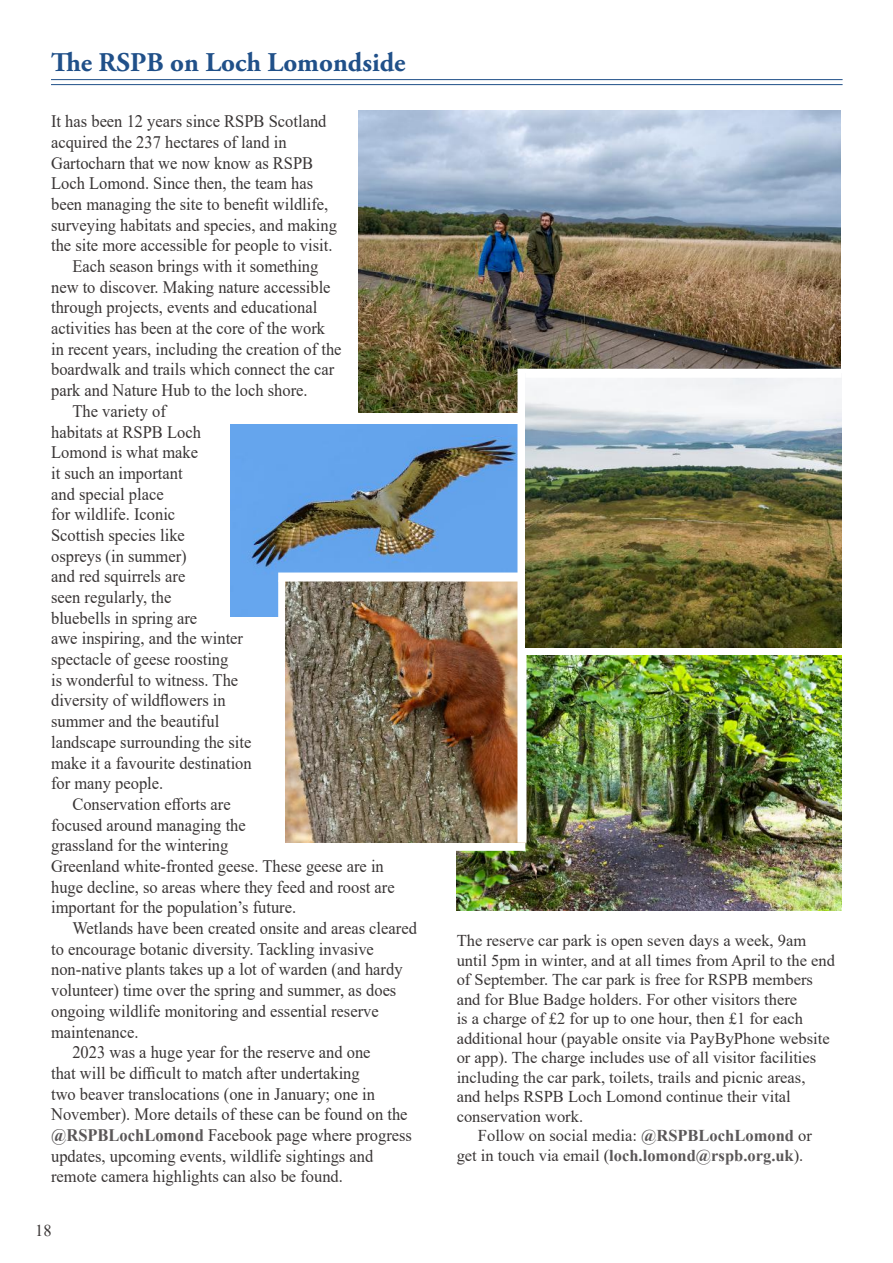
<style>
.page{position:relative;width:893px;height:1263px;background:#fff}
.page>*{position:absolute;margin:0;border:0;box-sizing:border-box;transform-origin:0 0}
.t1{font:700 27px "Adobe Garamond Pro";color:#205089}
.t2{font:17.55px "Times New Roman";color:#393535;scale:.94 1}
.t3{font:16.95px "Times New Roman";color:#393535}
.t4{font:16.5px/19.5px "Times New Roman";color:#393535}
.s1{font-weight:700;color:#5a5758}
</style>
<div class="page">
<img style="left:359px;top:111px;width:481px;height:301px">
<hr style="left:51px;top:79px;width:792px;height:1px;background:#205089">
<hr style="left:51px;top:84px;width:792px;height:1px;background:#205089">
<img style="left:457px;top:655px;width:384px;height:255px">
<img style="left:230px;top:424px;width:287px;height:193px">
<div style="left:287px;top:842px;width:238px;height:9px;background:#fff"></div>
<div style="left:278px;top:580px;width:9px;height:266px;background:#fff"></div>
<img style="left:286px;top:581px;width:231px;height:262px">
<div style="left:278px;top:572px;width:247px;height:9px;background:#fff"></div>
<div style="left:517px;top:369px;width:9px;height:474px;background:#fff"></div>
<img style="left:525px;top:378px;width:316px;height:269px">
<div style="left:525px;top:369px;width:316px;height:9px;background:#fff"></div>
<h1 class="t1" style="left:51px;top:46px;width:356px">The RSPB on Loch Lomondside</h1>
<p class="t2" style="left:51px;top:109px;width:295px">It has been 12 years since RSPB Scotland</p>
<p class="t2" style="left:51px;top:130px;width:252px">acquired the 237 hectares of land in</p>
<p class="t2" style="left:51px;top:150px;width:280px">Gartocharn that we now know as RSPB</p>
<p class="t2" style="left:51px;top:171px;width:280px">Loch Lomond. Since then, the team has</p>
<p class="t2" style="left:51px;top:192px;width:296px">been managing the site to benefit wildlife,</p>
<p class="t2" style="left:51px;top:212px;width:306px">surveying habitats and species, and making</p>
<p class="t2" style="left:51px;top:233px;width:301px">the site more accessible for people to visit.</p>
<p class="t2" style="left:72px;top:254px;width:263px">Each season brings with it something</p>
<p class="t2" style="left:51px;top:274px;width:299px">new to discover. Making nature accessible</p>
<p class="t2" style="left:51px;top:295px;width:285px">through projects, events and educational</p>
<p class="t2" style="left:51px;top:316px;width:293px">activities has been at the core of the work</p>
<p class="t2" style="left:51px;top:336px;width:311px">in recent years, including the creation of the</p>
<p class="t2" style="left:51px;top:357px;width:303px">boardwalk and trails which connect the car</p>
<p class="t2" style="left:51px;top:378px;width:274px">park and Nature Hub to the loch shore.</p>
<p class="t2" style="left:72px;top:399px;width:101px">The variety of</p>
<p class="t2" style="left:51px;top:419px;width:161px">habitats at RSPB Loch</p>
<p class="t2" style="left:51px;top:440px;width:158px">Lomond is what make</p>
<p class="t2" style="left:51px;top:461px;width:141px">it such an important</p>
<p class="t2" style="left:51px;top:481px;width:121px">and special place</p>
<p class="t2" style="left:51px;top:502px;width:134px">for wildlife. Iconic</p>
<p class="t2" style="left:51px;top:523px;width:144px">Scottish species like</p>
<p class="t2" style="left:51px;top:543px;width:146px">ospreys (in summer)</p>
<p class="t2" style="left:51px;top:564px;width:144px">and red squirrels are</p>
<p class="t2" style="left:51px;top:585px;width:130px">seen regularly, the</p>
<p class="t2" style="left:51px;top:605px;width:157px">bluebells in spring are</p>
<p class="t2" style="left:51px;top:626px;width:206px">awe inspiring, and the winter</p>
<p class="t2" style="left:51px;top:647px;width:190px">spectacle of geese roosting</p>
<p class="t2" style="left:51px;top:667px;width:201px">is wonderful to witness. The</p>
<p class="t2" style="left:51px;top:688px;width:187px">diversity of wildflowers in</p>
<p class="t2" style="left:51px;top:709px;width:180px">summer and the beautiful</p>
<p class="t2" style="left:51px;top:730px;width:215px">landscape surrounding the site</p>
<p class="t2" style="left:51px;top:750px;width:215px">make it a favourite destination</p>
<p class="t2" style="left:51px;top:771px;width:121px">for many people.</p>
<p class="t2" style="left:72px;top:792px;width:170px">Conservation efforts are</p>
<p class="t2" style="left:51px;top:812px;width:209px">focused around managing the</p>
<p class="t2" style="left:51px;top:833px;width:190px">grassland for the wintering</p>
<p class="t2" style="left:51px;top:854px;width:356px">Greenland white-fronted geese. These geese are in</p>
<p class="t2" style="left:51px;top:874px;width:367px">huge decline, so areas where they feed and roost are</p>
<p class="t2" style="left:51px;top:895px;width:262px">important for the population’s future.</p>
<p class="t2" style="left:72px;top:916px;width:368px">Wetlands have been created onsite and areas cleared</p>
<p class="t2" style="left:51px;top:936px;width:345px">to encourage botanic diversity. Tackling invasive</p>
<p class="t2" style="left:51px;top:957px;width:375px">non-native plants takes up a lot of warden (and hardy</p>
<p class="t2" style="left:51px;top:978px;width:369px">volunteer) time over the spring and summer, as does</p>
<p class="t2" style="left:51px;top:998px;width:350px">ongoing wildlife monitoring and essential reserve</p>
<p class="t2" style="left:51px;top:1019px;width:95px">maintenance.</p>
<p class="t2" style="left:72px;top:1040px;width:319px">2023 was a huge year for the reserve and one</p>
<p class="t2" style="left:51px;top:1061px;width:330px">that will be difficult to match after undertaking</p>
<p class="t2" style="left:51px;top:1081px;width:346px">two beaver translocations (one in January; one in</p>
<p class="t2" style="left:51px;top:1102px;width:381px">November). More details of these can be found on the</p>
<p class="t2" style="left:51px;top:1123px;width:385px"><span class="s1">@RSPBLochLomond</span> Facebook page where progress</p>
<p class="t2" style="left:51px;top:1143px;width:344px">updates, upcoming events, wildlife sightings and</p>
<p class="t3" style="left:51px;top:1164px;width:293px">remote camera highlights can also be found.</p>
<p class="t4" style="left:35px;top:1220px;width:18px">18</p>
<p class="t4" style="left:457px;top:930px;width:380px">The reserve car park is open seven days a week, 9am until 5pm in winter, and at all times from April to the end of September. The car park is free for RSPB members and for Blue Badge holders. For other visitors there<br>is a charge of £2 for up to one hour, then £1 for each additional hour (payable onsite via PayByPhone website or app). The charge includes use of all visitor facilities including the car park, toilets, trails and picnic areas,<br>and helps RSPB Loch Lomond continue their vital conservation work.</p>
<p class="t4" style="left:457px;top:1125px;width:357px;text-indent:21px">Follow on social media: <span class="s1">@RSPBLochLomond</span> or get in touch via email (<span class="s1">loch.lomond@rspb.org.uk</span>).</p>
</div>
